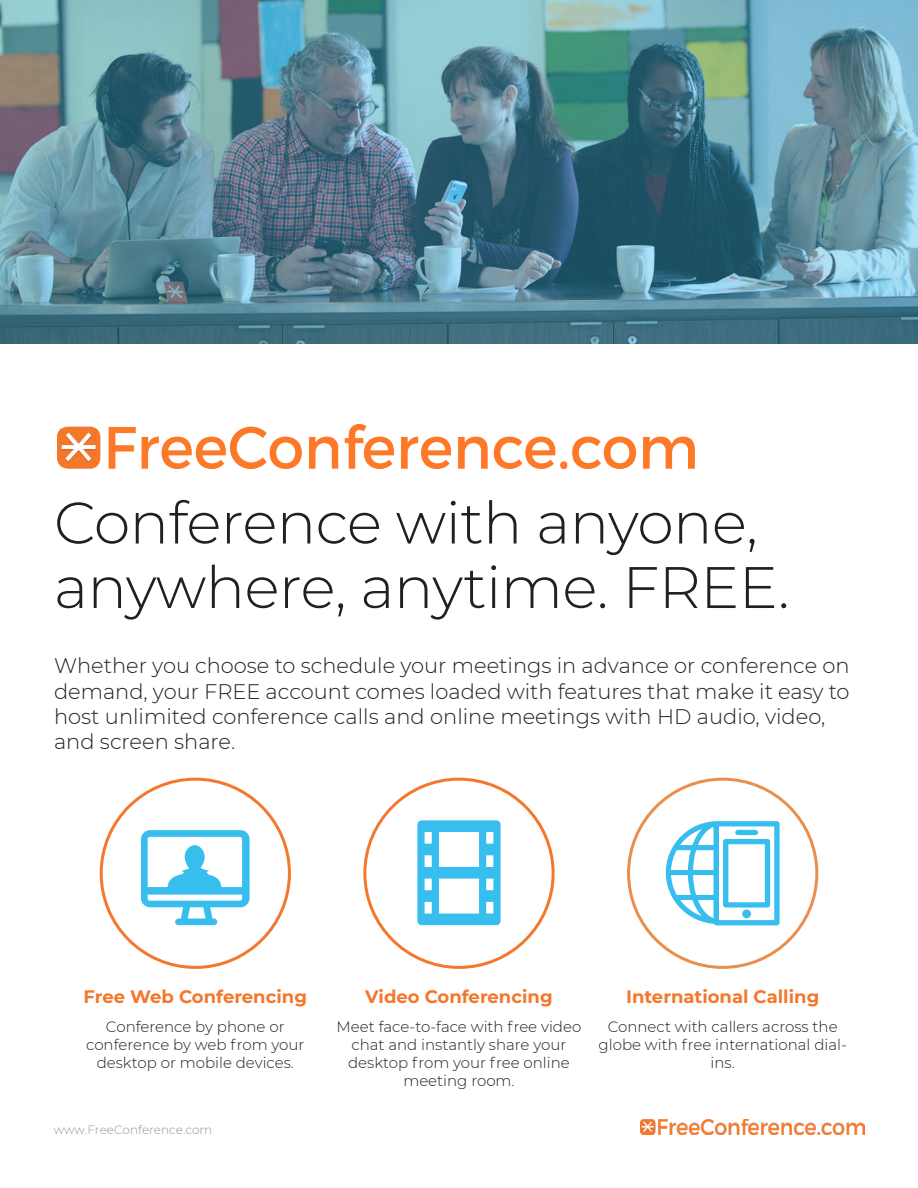
<style>
.page{position:relative;width:918px;height:1188px;background:#fff}
.page>*{position:absolute;margin:0;border:0;box-sizing:border-box;transform-origin:0 0}
.t1{font:300 58.5px "Montserrat";letter-spacing:-.01em;color:#231f20}
.t2{font:300 57px "Montserrat";color:#231f20}
.t3{font:300 21px/25.2px "Montserrat";color:#231f20}
.t4{font:700 18px "Montserrat";color:#f4772c}
.t5{font:300 15px/18px "Montserrat";color:#231f20;text-align:center}
.t6{font:300 12px "Montserrat";color:#939598}
</style>
<div class="page">
<img style="left:640px;top:1119px;width:225px;height:15px">
<img style="left:0;top:0;width:918px;height:344px">
<img style="left:57px;top:424px;width:637px;height:44px">
<svg style="left:627px;top:778px;width:191px;height:191px"></svg>
<svg style="left:100px;top:778px;width:191px;height:191px"></svg>
<svg style="left:363px;top:778px;width:192px;height:191px"></svg>
<p class="t1" style="left:54px;top:483px;width:705px">Conference with anyone,</p>
<p class="t1" style="left:54px;top:548px;width:737px">anywhere, anytime. FREE.</p>
<h2 class="t2" style="left:165px;top:484px;width:20px">f</h2>
<p class="t3" style="left:54px;top:653px;width:797px">Whether you choose to schedule your meetings in advance or conference on demand, your FREE account comes loaded with features that make it easy to host unlimited conference calls and online meetings with HD audio, video, and screen share.</p>
<h3 class="t3" style="left:732px;top:659px;width:8px">f</h3>
<h3 class="t3" style="left:276px;top:710px;width:8px">f</h3>
<p class="t4" style="left:84px;top:984px;width:225px">Free Web Conferencing</p>
<p class="t4" style="left:365px;top:984px;width:189px">Video Conferencing</p>
<p class="t4" style="left:626px;top:984px;width:195px">International Calling</p>
<p class="t5" style="left:86px;top:1017px;width:220px">Conference by phone or conference by web from your desktop or mobile devices.</p>
<p class="t5" style="left:337px;top:1017px;width:246px">Meet face-to-face with free video chat and instantly share your desktop from your free online meeting room.</p>
<p class="t5" style="left:599px;top:1017px;width:250px">Connect with callers across the globe with free international dial&shy;ins.</p>
<p class="t6" style="left:54px;top:1122px;width:160px">www.FreeConference.com</p>
</div>
